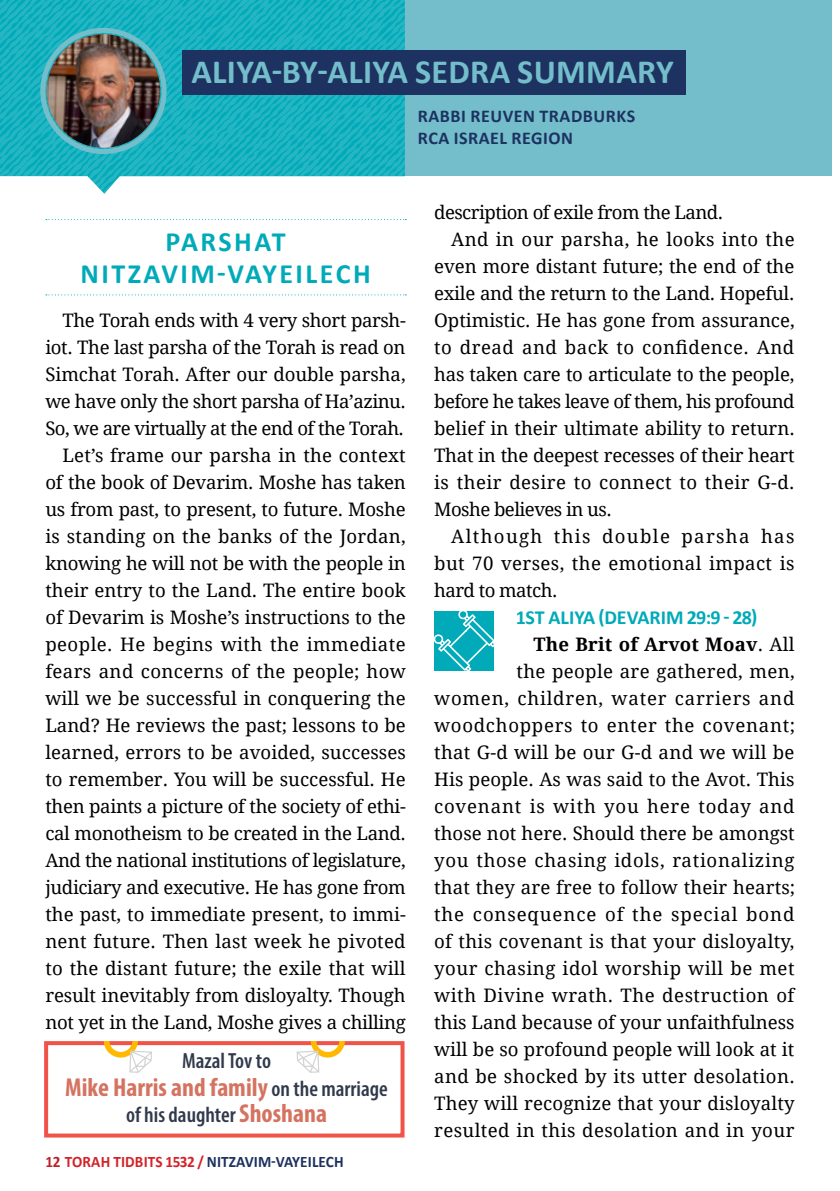
<style>
.page{position:relative;width:840px;height:1191px;background:#fff}
.page>*{position:absolute;margin:0;border:0;box-sizing:border-box;transform-origin:0 0}
.t1{font:700 34px "Calibri";letter-spacing:.01em;color:#73beca}
.Heading_-_Haftorah_x{font:700 28px/31.8px "Calibri";letter-spacing:.09em;color:#01aab9;text-align:center}
.t2{font:700 condensed 26px "Myriad Pro";color:#d57361}
.t3{font:600 condensed 22px "Myriad Pro";color:#313a4c}
.Headings_-_Aliya_Tit{font:700 20px "Calibri";color:#01aab9}
.Body_-_Main_English{font:18.6px/27px "Droid Serif";letter-spacing:.015em;color:#000;text-align:justify}
.Body_-_Main_English-2{font:18.6px "Droid Serif";letter-spacing:-.03em;color:#000}
.Banner_-_Subtitle{font:700 18px "Calibri";letter-spacing:.03em;color:#1d3260}
.t4{font:700 16px "Calibri";letter-spacing:.01em;color:#1d3260;scale:.95 1}
.s1{font-weight:600;font-size:22px;color:#313a4c}
.s2{font-weight:700;font-size:26px;color:#d57361}
.s3{color:#bc2227}
.s4{color:#d3232a}
.s5{font-weight:700}
</style>
<div class="page">
<div style="left:364px;top:0;width:467px;height:176px;background:#73beca"></div>
<svg style="left:0;top:0;width:404px;height:194px;background:#35bac6"></svg>
<div style="left:182px;top:50px;width:503px;height:45px;background:#1d3260"></div>
<img style="left:47px;top:34px;width:113px;height:114px;border-radius:57px">
<div style="left:40px;top:28px;width:126px;height:126px;border:5px solid #73beca;border-radius:50%"></div>
<div style="left:44px;top:1041px;width:360px;height:96px;border:4px solid #f05348"></div>
<svg style="left:104px;top:1041px;width:48px;height:31px"></svg>
<svg style="left:296px;top:1041px;width:49px;height:31px"></svg>
<svg style="left:434px;top:611px;width:59px;height:59px;background:#24b5c2"></svg>
<svg style="left:46px;top:219px;width:360px;height:1px"></svg>
<svg style="left:46px;top:294px;width:360px;height:1px"></svg>
<p class="t1" style="left:191px;top:48px;width:483px">ALIYA-BY-ALIYA SEDRA SUMMARY</p>
<p class="Banner_-_Subtitle" style="left:417px;top:103px;width:219px">RABBI REUVEN TRADBURKS</p>
<p class="Banner_-_Subtitle" style="left:417px;top:125px;width:157px">RCA ISRAEL REGION</p>
<p class="Heading_-_Haftorah_x" style="left:80px;top:225px;width:291px">PARSHAT<br>NITZAVIM-VAYEILECH</p>
<p class="Body_-_Main_English" style="left:45px;top:306px;width:362px;text-indent:17px">The Torah ends with 4 very short parsh&shy;iot. The last parsha of the Torah is read on Simchat Torah. After our double parsha, we have only the short parsha of Ha’azinu.<br>So, we are virtually at the end of the Torah.</p>
<p class="Body_-_Main_English" style="left:45px;top:441px;width:362px;text-indent:17px">Let’s frame our parsha in the context of the book of Devarim. Moshe has taken us from past, to present, to future. Moshe is standing on the banks of the Jordan, knowing he will not be with the people in their entry to the Land. The entire book of Devarim is Moshe’s instructions to the people. He begins with the immediate fears and concerns of the people; how will we be successful in conquering the Land? He reviews the past; lessons to be learned, errors to be avoided, successes to remember. You will be successful. He then paints a picture of the society of ethi&shy;cal monotheism to be created in the Land.<br>And the national institutions of legislature, judiciary and executive. He has gone from the past, to immediate present, to immi&shy;nent future. Then last week he pivoted to the distant future; the exile that will result inevitably from disloyalty. Though not yet in the Land, Moshe gives a chilling</p>
<p class="t3" style="left:182px;top:1047px;width:90px">Mazal Tov to</p>
<p class="t2" style="left:65px;top:1071px;width:324px">Mike Harris and family <span class="s1">on the marriage</span></p>
<p class="t3" style="left:126px;top:1101px;width:202px">of his daughter <span class="s2">Shoshana</span></p>
<p class="t4" style="left:45px;top:1150px;width:315px"><span class="s3">12</span> <span class="s4">TORAH TIDBITS 1532 /</span> NITZAVIM-VAYEILECH</p>
<p class="Body_-_Main_English-2" style="left:434px;top:199px;width:290px">description of exile from the Land.</p>
<p class="Body_-_Main_English" style="left:434px;top:225px;width:362px;text-indent:17px">And in our parsha, he looks into the even more distant future; the end of the exile and the return to the Land. Hopeful.<br>Optimistic. He has gone from assurance, to dread and back to confidence. And has taken care to articulate to the people, before he takes leave of them, his profound belief in their ultimate ability to return.<br>That in the deepest recesses of their heart is their desire to connect to their G-d.<br>Moshe believes in us.</p>
<p class="Body_-_Main_English" style="left:434px;top:522px;width:361px;text-indent:17px">Although this double parsha has but 70 verses, the emotional impact is hard to match.</p>
<p class="Headings_-_Aliya_Tit" style="left:515px;top:603px;width:243px">1ST ALIYA (DEVARIM 29:9 - 28)</p>
<p class="Body_-_Main_English" style="left:434px;top:630px;width:362px;text-align:right"><span class="s5">The Brit of Arvot Moav</span>. All<br>the people are gathered, men,<br>women, children, water carriers and woodchoppers to enter the covenant; that G-d will be our G-d and we will be His people. As was said to the Avot. This covenant is with you here today and those not here. Should there be amongst you those chasing idols, rationalizing that they are free to follow their hearts; the consequence of the special bond of this covenant is that your disloyalty, your chasing idol worship will be met with Divine wrath. The destruction of this Land because of your unfaithfulness will be so profound people will look at it and be shocked by its utter desolation.<br>They will recognize that your disloyalty resulted in this desolation and in your</p>
</div>
